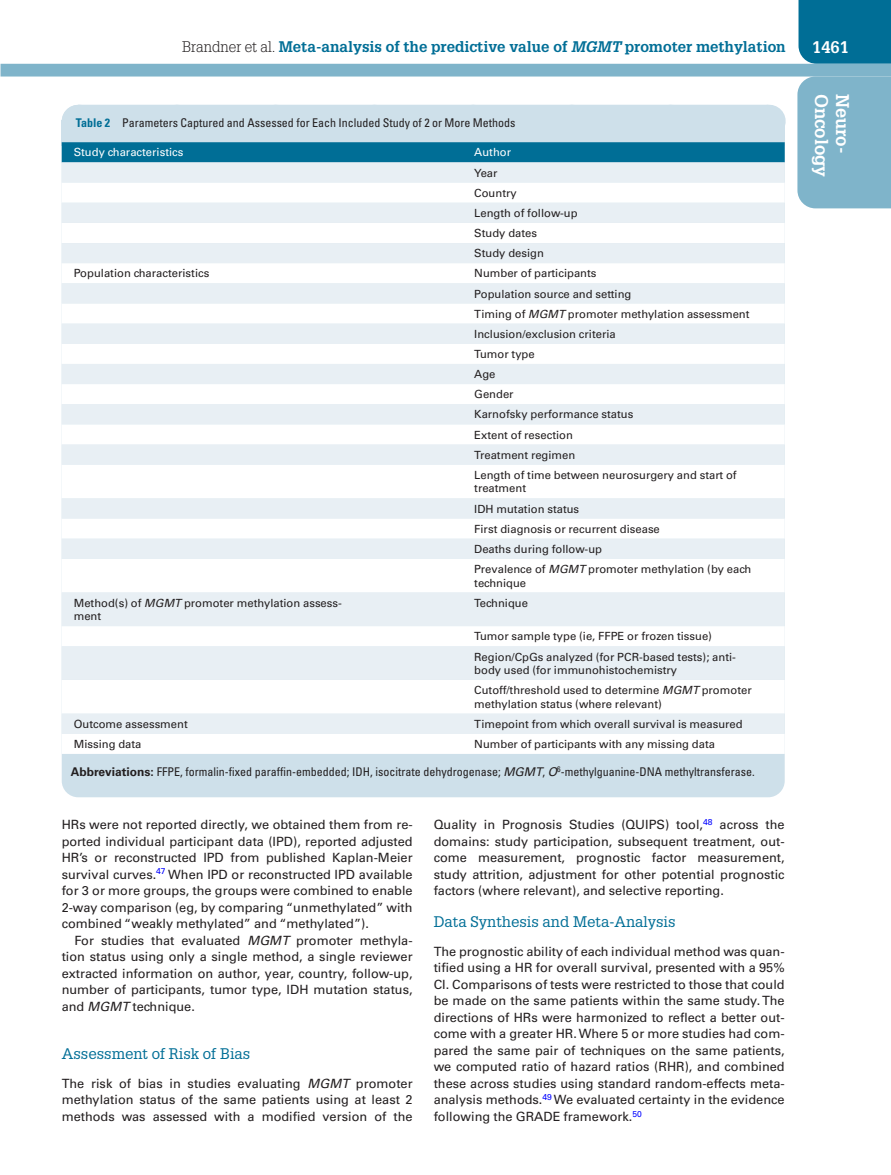
<style>
.page{position:relative;width:891px;height:1175px;background:#fff}
.page>*{position:absolute;margin:0;border:0;box-sizing:border-box;transform-origin:0 0}
.t1{font:700 18px "Glypha LT Std";color:#fff}
.t2{font:700 16.5px "Glypha LT Std";color:#fff}
.t3{font:700 15px "Glypha LT Std";color:#006e96}
.t4{font:15px "Glypha LT Std";color:#006e96}
.t5{font:12.75px/16.5px "Univers LT Std";color:#231f20;text-align:justify}
.t6{font:condensed 12px "Univers LT Std";color:#231f20}
.t7{font:11.25px/20.1px "Univers LT Std";color:#231f20}
.t8{font:11.25px "Univers LT Std";color:#fff}
.s1{font-weight:300;color:#231f20}
.s2{font-style:italic}
.s3{font-weight:700;color:#006e96}
.s4{font-weight:700;font-stretch:normal}
.s5{font-style:italic;font-stretch:normal}
</style>
<div class="page">
<div style="left:799px;top:0;width:92px;height:64px;background:#006e96"></div>
<div style="left:1px;top:64px;width:890px;height:12px;background:#7fb4ca"></div>
<div style="left:797px;top:76px;width:94px;height:132px;background:#7fb4ca"></div>
<div style="left:62px;top:105px;width:723px;height:692px;background:#cee0ea;border-radius:16px"></div>
<svg style="left:62px;top:105px;width:723px;height:57px"></svg>
<div style="left:62px;top:162px;width:723px;height:20px;background:#e8eff4"></div>
<svg style="left:62px;top:182px;width:723px;height:572px;background:#f3f7f9"></svg>
<p class="t3" style="left:182px;top:37px;width:605px"><span class="s1">Brandner et al.</span> Meta-analysis of the predictive value of <span class="s2">MGMT</span> promoter methylation</p>
<p class="t2" style="left:812px;top:37px;width:38px">1461</p>
<h1 class="t1" style="left:833px;top:94px;width:85px;rotate:90deg">Oncology</h1>
<h1 class="t1" style="left:854px;top:94px;width:61px;rotate:90deg">Neuro-</h1>
<p class="t6" style="left:76px;top:115px;width:441px"><span class="s3">Table 2</span> Parameters Captured and Assessed for Each Included Study of 2 or More Methods</p>
<p class="t8" style="left:74px;top:146px;width:111px">Study characteristics</p>
<p class="t8" style="left:474px;top:146px;width:38px">Author</p>
<p class="t7" style="left:474px;top:163px;width:105px">Year<br>Country<br>Length of follow-up<br>Study dates<br>Study design</p>
<p class="t7" style="left:74px;top:263px;width:137px">Population characteristics</p>
<p class="t7" style="left:474px;top:263px;width:277px">Number of participants<br>Population source and setting<br>Timing of <span class="s2">MGMT</span> promoter methylation assessment<br>Inclusion/exclusion criteria<br>Tumor type<br>Age<br>Gender<br>Karnofsky performance status<br>Extent of resection<br>Treatment regimen<br>Length of time between neurosurgery and start of</p>
<p class="t7" style="left:474px;top:478px;width:279px">treatment<br>IDH mutation status<br>First diagnosis or recurrent disease<br>Deaths during follow-up<br>Prevalence of <span class="s2">MGMT</span> promoter methylation (by each</p>
<p class="t7" style="left:474px;top:572px;width:53px">technique</p>
<p class="t7" style="left:74px;top:596px;width:270px;line-height:13.5px">Method(s) of <span class="s2">MGMT</span> promoter methylation assess&shy;ment</p>
<p class="t7" style="left:474px;top:592px;width:55px">Technique</p>
<p class="t7" style="left:474px;top:626px;width:263px">Tumor sample type (ie, FFPE or frozen tissue)<br>Region/CpGs analyzed (for PCR-based tests); anti-</p>
<p class="t7" style="left:474px;top:660px;width:279px">body used (for immunohistochemistry<br>Cutoff/threshold used to determine <span class="s2">MGMT</span> promoter</p>
<p class="t7" style="left:474px;top:693px;width:189px">methylation status (where relevant)</p>
<p class="t7" style="left:74px;top:714px;width:116px">Outcome assessment</p>
<p class="t7" style="left:474px;top:714px;width:270px">Timepoint from which overall survival is measured</p>
<p class="t7" style="left:74px;top:734px;width:69px">Missing data</p>
<p class="t7" style="left:474px;top:734px;width:242px">Number of participants with any missing data</p>
<p class="t6" style="left:71px;top:763px;width:686px"><span class="s4">Abbreviations:</span> FFPE, formalin-fixed paraffin-embedded; IDH, isocitrate dehydrogenase; <span class="s5">MGMT</span>, <span class="s5">O</span><sup>6</sup>-methylguanine-DNA methyltransferase.</p>
<p class="t5" style="left:62px;top:816px;width:353px">HRs were not reported directly, we obtained them from re&shy;ported individual participant data (IPD), reported adjusted HR’s or reconstructed IPD from published Kaplan-Meier survival curves.<sup>47</sup> When IPD or reconstructed IPD available for 3 or more groups, the groups were combined to enable 2-way comparison (eg, by comparing “unmethylated” with combined “weakly methylated” and “methylated”).</p>
<p class="t5" style="left:62px;top:931px;width:353px;text-indent:13px">For studies that evaluated <span class="s2">MGMT</span> promoter methyla&shy;tion status using only a single method, a single reviewer extracted information on author, year, country, follow-up, number of participants, tumor type, IDH mutation status, and <span class="s2">MGMT</span> technique.</p>
<p class="t4" style="left:62px;top:1044px;width:190px">Assessment of Risk of Bias</p>
<p class="t5" style="left:62px;top:1075px;width:353px">The risk of bias in studies evaluating <span class="s2">MGMT</span> promoter methylation status of the same patients using at least 2 methods was assessed with a modified version of the</p>
<p class="t5" style="left:434px;top:816px;width:353px">Quality in Prognosis Studies (QUIPS) tool,<sup>48</sup> across the domains: study participation, subsequent treatment, out&shy;come measurement, prognostic factor measurement, study attrition, adjustment for other potential prognostic factors (where relevant), and selective reporting.</p>
<p class="t4" style="left:434px;top:912px;width:243px">Data Synthesis and Meta-Analysis</p>
<p class="t5" style="left:434px;top:943px;width:353px">The prognostic ability of each individual method was quan&shy;tified using a HR for overall survival, presented with a 95% CI. Comparisons of tests were restricted to those that could be made on the same patients within the same study. The directions of HRs were harmonized to reflect a better out&shy;come with a greater HR. Where 5 or more studies had com&shy;pared the same pair of techniques on the same patients, we computed ratio of hazard ratios (RHR), and combined these across studies using standard random-effects meta&shy;analysis methods.<sup>49</sup> We evaluated certainty in the evidence following the GRADE framework.<sup>50</sup></p>
</div>
